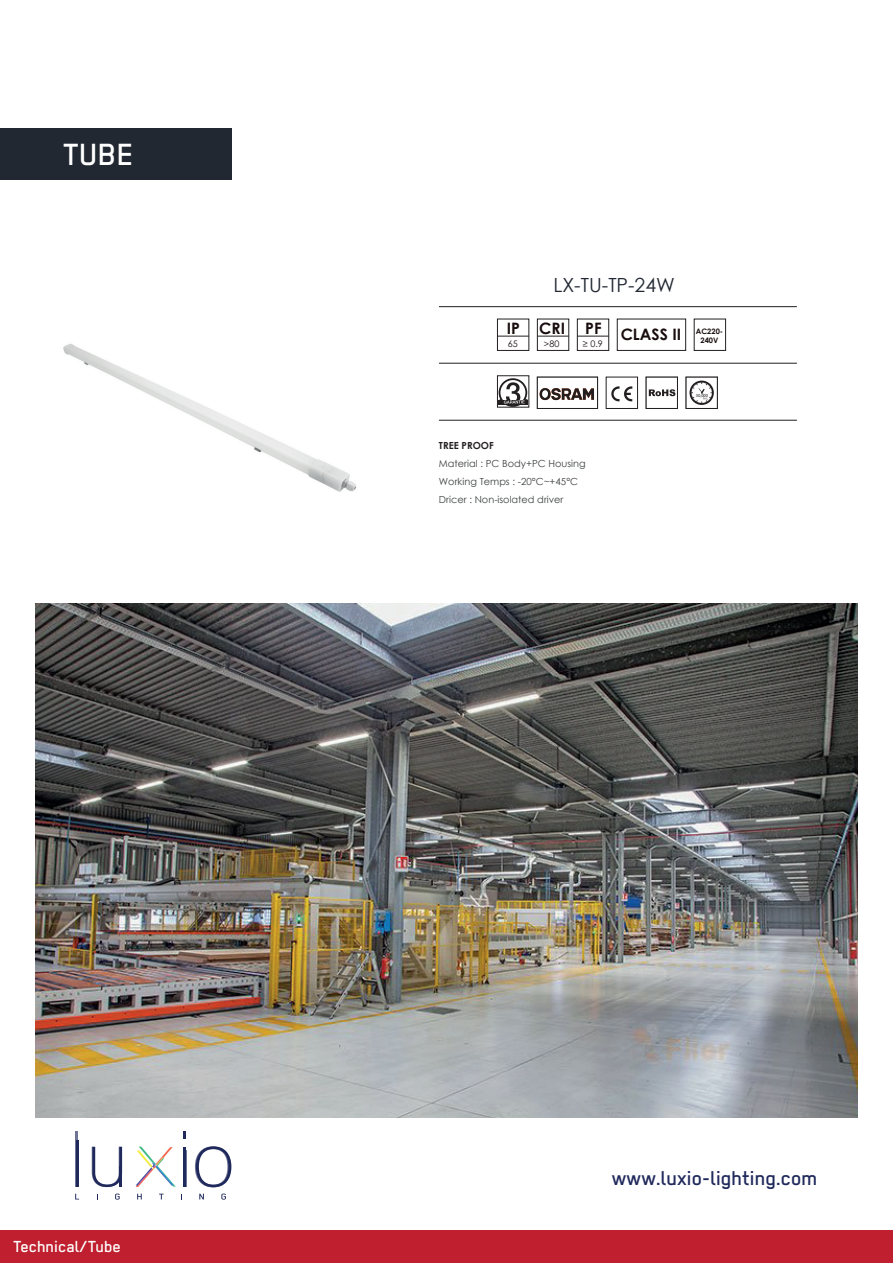
<style>
.page{position:relative;width:893px;height:1263px;background:#fff}
.page>*{position:absolute;margin:0;border:0;box-sizing:border-box;transform-origin:0 0}
.t1{font:500 34.5px "Regular";color:#fff}
.t2{font:500 22.5px "Regular";color:#20295c}
.t3{font:19.5px "Century Gothic";color:#212832}
.t4{font:500 18px "Regular";color:#fff}
.t5{font:700 15.75px "Century Gothic";color:#190d0e}
.t6{font:9.75px/18px "Century Gothic";color:#3e4141}
.t7{font:700 9.75px "Century Gothic";color:#231f20}
.t8{font:9px "Century Gothic";color:#190d0e}
.t9{font:700 7.5px/9px "Century Gothic";color:#190d0e;text-align:center}
.t10{font:4.5px "Myriad Pro";color:#231f20}
</style>
<div class="page">
<div style="left:537px;top:377px;width:61px;height:32px;border:1px solid #231f20"></div>
<svg style="left:540px;top:388px;width:54px;height:12px"></svg>
<div style="left:0;top:128px;width:231px;height:51px;background:#212832"></div>
<div style="left:1px;top:1230px;width:892px;height:33px;background:#bf1f2e"></div>
<svg style="left:136px;top:1147px;width:40px;height:40px"></svg>
<hr style="left:183px;top:1147px;width:2px;height:40px;background:#20295c">
<hr style="left:76px;top:1140px;width:3px;height:47px;background:#20295c">
<hr style="left:75px;top:1131px;width:3px;height:56px;background:#20295c">
<svg style="left:92px;top:1147px;width:30px;height:40px"></svg>
<hr style="left:120px;top:1167px;width:2px;height:20px;background:#20295c">
<hr style="left:184px;top:1150px;width:2px;height:37px;background:#20295c">
<svg style="left:183px;top:1131px;width:2px;height:8px"></svg>
<svg style="left:195px;top:1146px;width:36px;height:41px"></svg>
<svg style="left:75px;top:1194px;width:4px;height:5px"></svg>
<svg style="left:115px;top:1193px;width:5px;height:6px"></svg>
<svg style="left:137px;top:1194px;width:5px;height:5px"></svg>
<svg style="left:159px;top:1194px;width:5px;height:5px"></svg>
<svg style="left:199px;top:1194px;width:5px;height:5px"></svg>
<svg style="left:221px;top:1193px;width:5px;height:6px"></svg>
<hr style="left:439px;top:363px;width:358px;height:1px;background:#231f20">
<hr style="left:439px;top:420px;width:358px;height:1px;background:#231f20">
<hr style="left:439px;top:306px;width:358px;height:1px;background:#231f20">
<div style="left:694px;top:319px;width:32px;height:32px;border:1px solid #231f20"></div>
<div style="left:606px;top:377px;width:32px;height:32px;border:1px solid #231f20"></div>
<svg style="left:611px;top:386px;width:21px;height:15px"></svg>
<div style="left:646px;top:377px;width:32px;height:32px;border:1px solid #231f20"></div>
<svg style="left:649px;top:389px;width:26px;height:7px"></svg>
<div style="left:497px;top:319px;width:32px;height:32px;border:1px solid #231f20"></div>
<hr style="left:497px;top:336px;width:32px;height:1px;background:#231f20">
<div style="left:537px;top:319px;width:32px;height:32px;border:1px solid #231f20"></div>
<hr style="left:537px;top:336px;width:32px;height:1px;background:#231f20">
<div style="left:686px;top:377px;width:32px;height:32px;border:1px solid #231f20"></div>
<svg style="left:689px;top:381px;width:25px;height:24px"></svg>
<div style="left:577px;top:319px;width:32px;height:32px;border:1px solid #231f20"></div>
<hr style="left:577px;top:336px;width:32px;height:1px;background:#231f20">
<div style="left:617px;top:319px;width:69px;height:32px;border:1px solid #231f20"></div>
<div style="left:497px;top:375px;width:32px;height:32px;border:1px solid #231f20"></div>
<svg style="left:498px;top:378px;width:30px;height:29px"></svg>
<img style="left:63px;top:343px;width:294px;height:149px">
<img style="left:35px;top:604px;width:823px;height:514px">
<h1 class="t1" style="left:63px;top:135px;width:73px">TUBE</h1>
<h3 class="t4" style="left:13px;top:1236px;width:109px">Technical/Tube</h3>
<h3 class="t5" style="left:507px;top:316px;width:15px">IP</h3>
<p class="t8" style="left:508px;top:337px;width:11px">65</p>
<h3 class="t3" style="left:553px;top:271px;width:123px">LX-TU-TP-24W</h3>
<h3 class="t5" style="left:539px;top:316px;width:27px">CRI</h3>
<p class="t8" style="left:544px;top:337px;width:17px">&gt;80</p>
<h3 class="t5" style="left:585px;top:322px;width:97px">PF CLASS II</h3>
<p class="t8" style="left:583px;top:337px;width:22px">≥ 0.9</p>
<p class="t9" style="left:696px;top:326px;width:29px">AC220-<br>240V</p>
<p class="t7" style="left:439px;top:438px;width:56px">TREE PROOF</p>
<p class="t6" style="left:439px;top:454px;width:148px">Material : PC Body+PC Housing<br>Working Temps : -20°C~+45°C<br>Dricer : Non-isolated driver</p>
<p class="t10" style="left:696px;top:393px;width:14px">30,000</p>
<h2 class="t2" style="left:612px;top:1165px;width:207px">www.luxio-lighting.com</h2>
</div>
